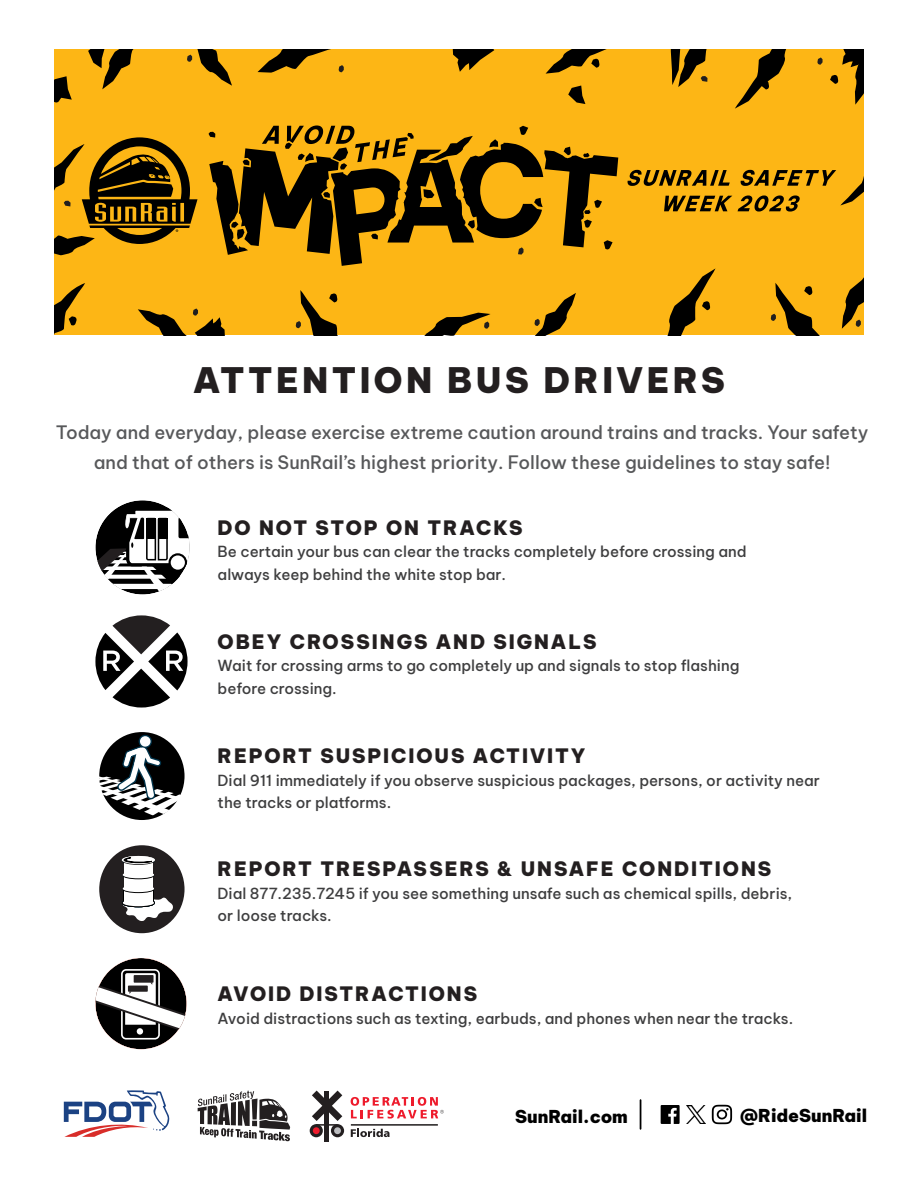
<style>
.page{position:relative;width:918px;height:1188px;background:#fff}
.page>*{position:absolute;margin:0;border:0;box-sizing:border-box;transform-origin:0 0}
.t1{font:900 34.5px "Be Vietnam Pro";letter-spacing:.1em;color:#231f20}
.t2{font:900 19.5px "Be Vietnam Pro";letter-spacing:.1em;color:#231f20}
.t3{font:500 18.15px/29.7px "Be Vietnam Pro";color:#57585a;text-align:center}
.t4{font:900 17.4px "Be Vietnam Pro";color:#000}
.t5{font:500 15px/22.5px "Be Vietnam Pro";color:#3e3e3f}
</style>
<div class="page">
<svg style="left:198px;top:1091px;width:92px;height:50px"></svg>
<hr style="left:351px;top:1124px;width:87px;height:2px;background:#231f20">
<svg style="left:351px;top:1097px;width:93px;height:22px"></svg>
<hr style="left:325px;top:1091px;width:4px;height:51px;background:#231f20">
<svg style="left:331px;top:1124px;width:13px;height:13px"></svg>
<svg style="left:310px;top:1091px;width:32px;height:46px"></svg>
<div style="left:334px;top:1127px;width:7px;height:7px;background:#bcbdc0;border-radius:50%"></div>
<svg style="left:351px;top:1129px;width:39px;height:8px"></svg>
<svg style="left:64px;top:1090px;width:105px;height:47px"></svg>
<div style="left:54px;top:49px;width:810px;height:286px;background:#fdb615"></div>
<svg style="left:628px;top:170px;width:102px;height:16px"></svg>
<svg style="left:664px;top:196px;width:68px;height:15px"></svg>
<svg style="left:738px;top:169px;width:126px;height:43px"></svg>
<svg style="left:54px;top:76px;width:18px;height:26px"></svg>
<svg style="left:453px;top:49px;width:41px;height:23px"></svg>
<svg style="left:568px;top:86px;width:17px;height:18px"></svg>
<svg style="left:88px;top:49px;width:46px;height:40px"></svg>
<svg style="left:670px;top:49px;width:38px;height:38px"></svg>
<svg style="left:817px;top:57px;width:6px;height:8px"></svg>
<svg style="left:842px;top:277px;width:22px;height:52px"></svg>
<svg style="left:534px;top:293px;width:42px;height:42px"></svg>
<svg style="left:54px;top:137px;width:144px;height:118px"></svg>
<svg style="left:209px;top:125px;width:409px;height:141px"></svg>
<svg style="left:771px;top:283px;width:48px;height:52px"></svg>
<svg style="left:830px;top:49px;width:34px;height:56px"></svg>
<svg style="left:735px;top:49px;width:52px;height:60px"></svg>
<svg style="left:546px;top:49px;width:61px;height:25px"></svg>
<svg style="left:667px;top:268px;width:49px;height:67px"></svg>
<svg style="left:425px;top:313px;width:66px;height:22px"></svg>
<svg style="left:258px;top:49px;width:86px;height:24px"></svg>
<svg style="left:187px;top:49px;width:45px;height:37px"></svg>
<svg style="left:138px;top:308px;width:87px;height:27px"></svg>
<svg style="left:296px;top:290px;width:42px;height:45px"></svg>
<svg style="left:54px;top:283px;width:31px;height:52px"></svg>
<svg style="left:661px;top:1105px;width:19px;height:19px"></svg>
<svg style="left:712px;top:1105px;width:20px;height:19px"></svg>
<svg style="left:640px;top:1100px;width:1px;height:29px"></svg>
<svg style="left:95px;top:958px;width:92px;height:91px"></svg>
<div style="left:95px;top:500px;width:95px;height:95px;background:#000;border-radius:50%"></div>
<svg style="left:95px;top:508px;width:95px;height:87px"></svg>
<div style="left:146px;top:519px;width:9px;height:20px;background:#000"></div>
<div style="left:158px;top:519px;width:9px;height:20px;background:#000"></div>
<svg style="left:95px;top:615px;width:93px;height:93px"></svg>
<div style="left:99px;top:845px;width:86px;height:88px;background:#231f20;border-radius:50%"></div>
<svg style="left:123px;top:897px;width:51px;height:24px"></svg>
<div style="left:122px;top:898px;width:33px;height:9px;border:2px solid #000;border-radius:50%"></div>
<div style="left:123px;top:890px;width:31px;height:12px;background:#000"></div>
<div style="left:124px;top:890px;width:29px;height:12px;background:#fff"></div>
<svg style="left:123px;top:900px;width:31px;height:7px"></svg>
<div style="left:123px;top:899px;width:31px;height:7px;background:#fff;border-radius:50%"></div>
<div style="left:124px;top:876px;width:29px;height:12px;background:#fff"></div>
<svg style="left:123px;top:886px;width:31px;height:7px"></svg>
<div style="left:123px;top:885px;width:31px;height:7px;background:#fff;border-radius:50%"></div>
<div style="left:124px;top:862px;width:29px;height:12px;background:#fff"></div>
<svg style="left:122px;top:857px;width:33px;height:8px"></svg>
<svg style="left:122px;top:856px;width:33px;height:8px"></svg>
<svg style="left:124px;top:858px;width:31px;height:5px"></svg>
<svg style="left:123px;top:873px;width:31px;height:6px"></svg>
<div style="left:123px;top:872px;width:31px;height:6px;background:#fff;border-radius:50%"></div>
<div style="left:99px;top:732px;width:86px;height:88px;background:#000;border-radius:50%"></div>
<div style="left:138px;top:735px;width:14px;height:13px;border:3px solid #02354d;border-radius:50%"></div>
<div style="left:140px;top:736px;width:11px;height:11px;background:#fff;border-radius:50%"></div>
<svg style="left:99px;top:744px;width:86px;height:72px"></svg>
<img style="left:687px;top:1105px;width:18px;height:19px">
<p class="t1" style="left:193px;top:351px;width:533px">ATTENTION BUS DRIVERS</p>
<p class="t3" style="left:56px;top:415px;width:814px">Today and everyday, please exercise extreme caution around trains and tracks. Your safety and that of others is SunRail’s highest priority. Follow these guidelines to stay safe!</p>
<p class="t2" style="left:218px;top:511px;width:306px">DO NOT STOP ON TRACKS</p>
<p class="t5" style="left:218px;top:539px;width:531px">Be certain your bus can clear the tracks completely before crossing and always keep behind the white stop bar.</p>
<p class="t2" style="left:218px;top:625px;width:380px">OBEY CROSSINGS AND SIGNALS</p>
<p class="t5" style="left:218px;top:653px;width:523px">Wait for crossing arms to go completely up and signals to stop flashing before crossing.</p>
<p class="t2" style="left:218px;top:739px;width:370px">REPORT SUSPICIOUS ACTIVITY</p>
<p class="t5" style="left:218px;top:767px;width:604px">Dial 911 immediately if you observe suspicious packages, persons, or activity near the tracks or platforms.</p>
<p class="t2" style="left:218px;top:852px;width:555px">REPORT TRESPASSERS &amp; UNSAFE CONDITIONS</p>
<p class="t5" style="left:218px;top:881px;width:576px">Dial 877.235.7245 if you see something unsafe such as chemical spills, debris, or loose tracks.</p>
<p class="t2" style="left:218px;top:977px;width:261px">AVOID DISTRACTIONS</p>
<p class="t5" style="left:218px;top:1005px;width:577px">Avoid distractions such as texting, earbuds, and phones when near the tracks.</p>
<p class="t4" style="left:515px;top:1102px;width:114px">SunRail.com</p>
<p class="t4" style="left:740px;top:1100px;width:129px">@RideSunRail</p>
</div>
